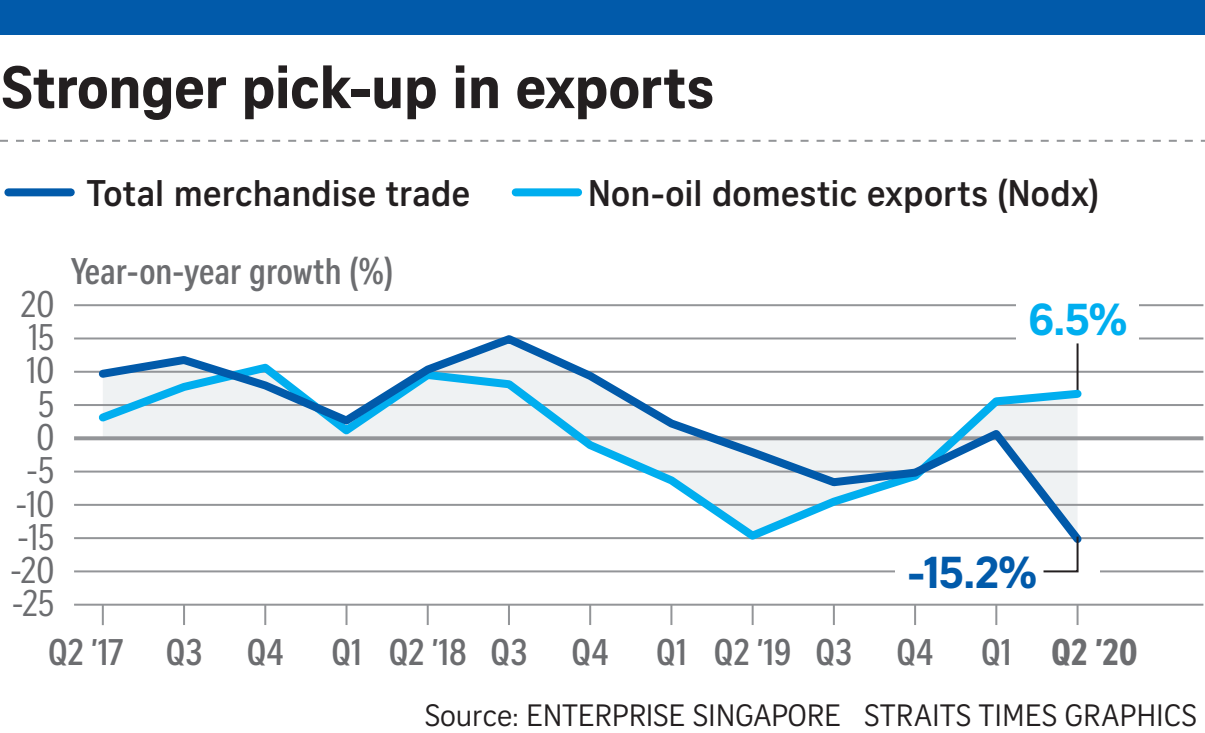
<style>
.page{position:relative;width:1205px;height:733px;background:#fff}
.page>*{position:absolute;margin:0;border:0;box-sizing:border-box;transform-origin:0 0}
.t1{font:700 58px "Curator Serp Text";letter-spacing:-.01em;color:#231f20}
.t2{font:43.2px "Curator Head ST Bold";color:#015aaa}
.t3{font:43.2px "Curator Head ST Bold";color:#00aeef}
.t4{font:700 36px "Curator Head Cond ST Semi";color:#6c6d70}
.t5{font:700 36px "Curator Head ST Semi";letter-spacing:.005em;color:#231f20}
.t6{font:36px/66.4px "Curator Head Cond ST Regular";letter-spacing:.01em;color:#6c6d70;text-align:center}
.t7{font:36px "Curator Head Cond ST Bold";color:#6c6d70}
.t8{font:30px "Curator Serp Text";color:#231f20}
.s1{font-family:"Curator Head Cond ST Semi";font-weight:700}
</style>
<div class="page">
<hr style="left:74px;top:604px;width:1129px;height:2px;background:#939598">
<hr style="left:102px;top:604px;width:2px;height:21px;background:#939598">
<hr style="left:1076px;top:604px;width:2px;height:21px;background:#939598">
<hr style="left:264px;top:604px;width:2px;height:21px;background:#939598">
<hr style="left:426px;top:604px;width:2px;height:21px;background:#939598">
<hr style="left:670px;top:604px;width:2px;height:21px;background:#939598">
<hr style="left:751px;top:604px;width:2px;height:21px;background:#939598">
<hr style="left:913px;top:604px;width:2px;height:21px;background:#939598">
<hr style="left:345px;top:604px;width:2px;height:21px;background:#939598">
<hr style="left:995px;top:604px;width:2px;height:21px;background:#939598">
<hr style="left:832px;top:604px;width:2px;height:21px;background:#939598">
<hr style="left:589px;top:604px;width:2px;height:21px;background:#939598">
<hr style="left:508px;top:604px;width:2px;height:21px;background:#939598">
<hr style="left:183px;top:604px;width:2px;height:21px;background:#939598">
<svg style="left:0;top:140px;width:1204px;height:2px"></svg>
<div style="left:0;top:0;width:1204px;height:34px;background:#015aaa"></div>
<hr style="left:74px;top:304px;width:1129px;height:2px;background:#939598">
<hr style="left:74px;top:404px;width:1129px;height:2px;background:#939598">
<hr style="left:74px;top:371px;width:1129px;height:2px;background:#939598">
<hr style="left:74px;top:337px;width:1129px;height:2px;background:#939598">
<hr style="left:74px;top:537px;width:1129px;height:2px;background:#939598">
<hr style="left:74px;top:570px;width:1129px;height:2px;background:#939598">
<hr style="left:74px;top:504px;width:1129px;height:2px;background:#939598">
<hr style="left:74px;top:470px;width:1129px;height:2px;background:#939598">
<svg style="left:74px;top:436px;width:1129px;height:4px"></svg>
<div style="left:1016px;top:282px;width:122px;height:74px;background:#fff"></div>
<svg style="left:94px;top:335px;width:994px;height:208px"></svg>
<div style="left:895px;top:546px;width:204px;height:49px;background:#fff"></div>
<svg style="left:1041px;top:535px;width:38px;height:38px"></svg>
<div style="left:8px;top:188px;width:63px;height:8px;background:#015aaa"></div>
<div style="left:515px;top:188px;width:63px;height:8px;background:#00aeef"></div>
<h1 class="t1" style="left:2px;top:52px;width:713px">Stronger pick-up in exports</h1>
<p class="t6" style="left:21px;top:271px;width:35px">20</p>
<p class="t6" style="left:28px;top:304px;width:28px;text-align:left">15<br>5</p>
<p class="t6" style="left:26px;top:338px;width:29px">10</p>
<p class="t6" style="left:16px;top:404px;width:40px">0 -10</p>
<p class="t6" style="left:18px;top:504px;width:38px">-15</p>
<p class="t6" style="left:27px;top:438px;width:29px">-5</p>
<p class="t6" style="left:10px;top:537px;width:45px">-20</p>
<p class="t6" style="left:12px;top:571px;width:44px">-25</p>
<p class="t5" style="left:87px;top:171px;width:385px">Total merchandise trade</p>
<p class="t5" style="left:587px;top:171px;width:512px">Non-oil domestic exports (Nodx)</p>
<p class="t4" style="left:71px;top:251px;width:324px">Year-on-year growth (%)</p>
<p class="t3" style="left:1027px;top:293px;width:101px">6.5%</p>
<p class="t2" style="left:907px;top:546px;width:130px">-15.2%</p>
<p class="t4" style="left:48px;top:632px;width:237px">Q2 ’17 Q3 Q4</p>
<p class="t4" style="left:331px;top:632px;width:279px">Q1 Q2 ’18 Q3 Q4</p>
<p class="t4" style="left:656px;top:632px;width:279px">Q1 Q2 ’19 Q3 Q4</p>
<p class="t7" style="left:981px;top:632px;width:158px"><span class="s1">Q1</span> Q2 ’20</p>
<p class="t8" style="left:425px;top:698px;width:773px">Source: ENTERPRISE SINGAPORE STRAITS TIMES GRAPHICS</p>
</div>
